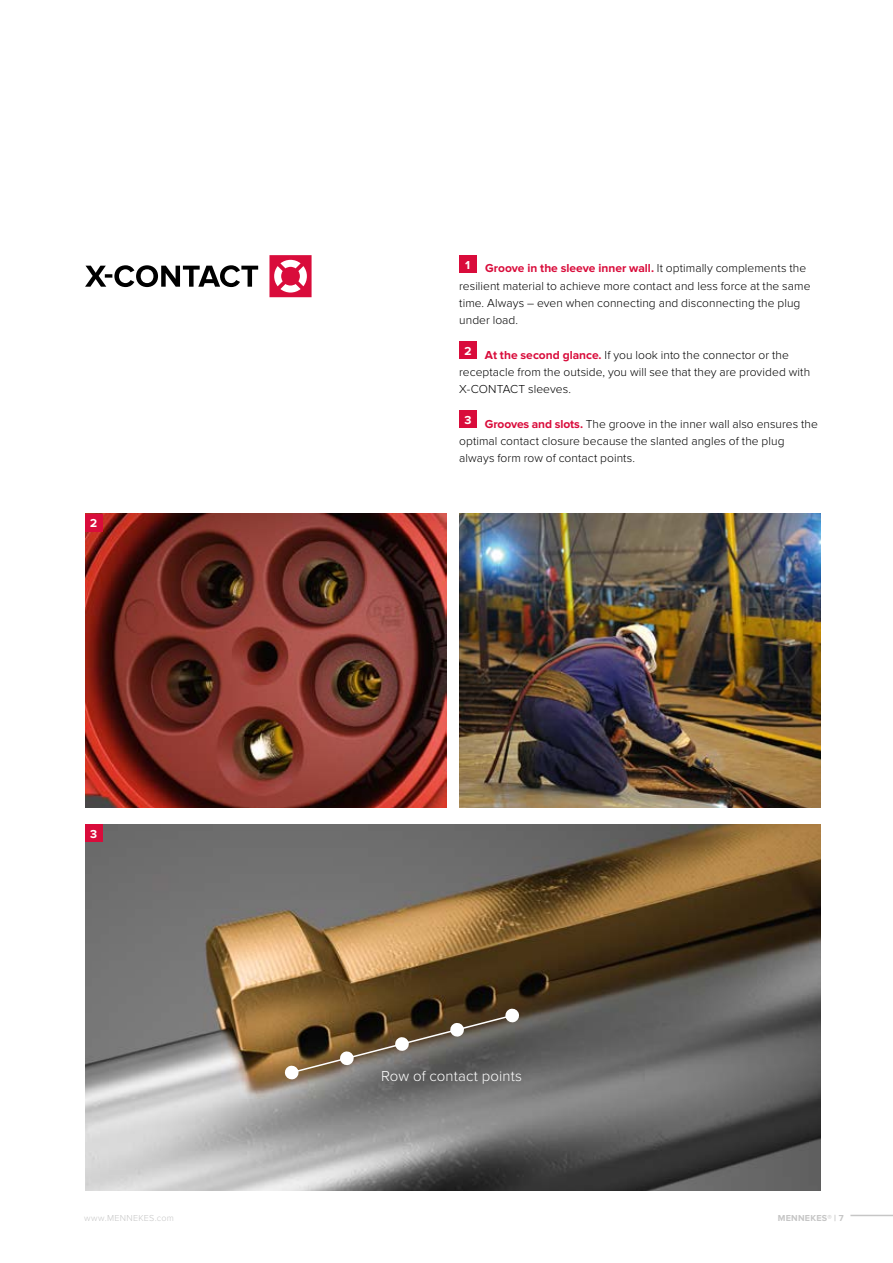
<style>
.page{position:relative;width:893px;height:1263px;background:#fff}
.page>*{position:absolute;margin:0;border:0;box-sizing:border-box;transform-origin:0 0}
.t1{font:300 15px "Proxima Nova";color:#fff}
.t2{font:300 12px/17.2px "Proxima Nova";letter-spacing:.005em;color:#000}
.t3{font:700 12px "Proxima Nova";color:#fff}
.t4{font:300 9px "Proxima Nova";letter-spacing:.035em;color:#c6c6c6}
.t5{font:700 9px "Proxima Nova";letter-spacing:.03em;color:#c6c6c6}
.s1{font-weight:700;color:#d90c3b}
</style>
<div class="page">
<hr style="left:850px;top:1215px;width:43px;height:1px;background:#c6c6c6">
<img style="left:85px;top:824px;width:736px;height:367px">
<div style="left:459px;top:341px;width:17px;height:18px;background:#d90c3b"></div>
<div style="left:459px;top:410px;width:17px;height:18px;background:#d90c3b"></div>
<div style="left:85px;top:824px;width:17px;height:18px;background:#d90c3b"></div>
<div style="left:459px;top:255px;width:17px;height:17px;background:#d90c3b"></div>
<img style="left:85px;top:514px;width:361px;height:293px">
<div style="left:85px;top:514px;width:17px;height:17px;background:#d90c3b"></div>
<img style="left:459px;top:514px;width:362px;height:293px">
<svg style="left:284px;top:1008px;width:236px;height:72px;background:#695c4b"></svg>
<svg style="left:85px;top:265px;width:173px;height:22px"></svg>
<svg style="left:269px;top:255px;width:43px;height:42px"></svg>
<p class="t3" style="left:90px;top:516px;width:9px">2</p>
<p class="t3" style="left:90px;top:827px;width:9px">3</p>
<p class="t3" style="left:464px;top:258px;width:9px">1</p>
<p class="t2" style="left:459px;top:260px;width:353px;text-indent:26px"><span class="s1">Groove in the sleeve inner wall.</span> It optimally complements the resilient material to achieve more contact and less force at the same time. Always – even when connecting and disconnecting the plug under load.</p>
<p class="t2" style="left:459px;top:346px;width:352px;text-indent:5px"><sup>2</sup> <span class="s1">At the second glance.</span> If you look into the connector or the receptacle from the outside, you will see that they are provided with<br>X-CONTACT sleeves.</p>
<p class="t2" style="left:459px;top:415px;width:360px;text-indent:5px"><sup>3</sup> <span class="s1">Grooves and slots.</span> The groove in the inner wall also ensures the optimal contact closure because the slanted angles of the plug always form row of contact points.</p>
<p class="t1" style="left:381px;top:1068px;width:143px">Row of contact points</p>
<p class="t4" style="left:84px;top:1213px;width:91px">www.MENNEKES.com</p>
<p class="t5" style="left:778px;top:1213px;width:68px">MENNEKES® | 7</p>
</div>
